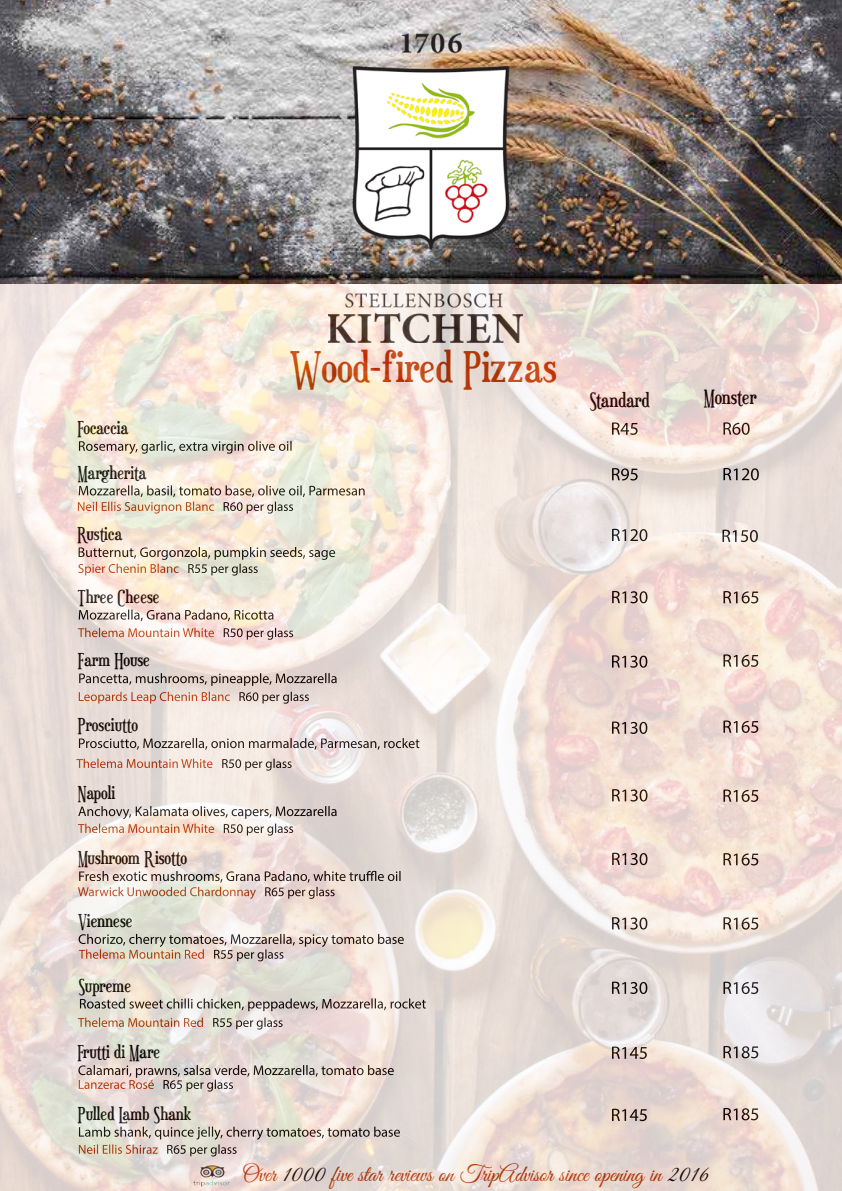
<style>
.page{position:relative;width:842px;height:1191px;background:#fff}
.page>*{position:absolute;margin:0;border:0;box-sizing:border-box;transform-origin:0 0}
.t1{font:45px "Euphorigenic";color:#c03500}
.t2{font:23px "Great Vibes";color:#bb3400}
.t3{font:21px "Euphorigenic";color:#000}
.t4{font:19px "Euphorigenic";color:#000}
.s1{color:#000}
</style>
<div class="page">
<img style="left:0;top:0;width:842px;height:280px">
<img style="left:322px;top:34px;width:212px;height:216px">
<img style="left:0;top:280px;width:842px;height:911px">
<p class="t4" style="left:78px;top:418px;width:52px">Focaccia</p>
<p class="t4" style="left:78px;top:463px;width:70px">Margherita</p>
<p class="t4" style="left:78px;top:524px;width:46px">Rustica</p>
<p class="t4" style="left:78px;top:587px;width:83px">Three Cheese</p>
<p class="t4" style="left:78px;top:650px;width:73px">Farm House</p>
<p class="t4" style="left:78px;top:715px;width:62px">Prosciutto</p>
<p class="t4" style="left:78px;top:783px;width:39px">Napoli</p>
<p class="t4" style="left:78px;top:848px;width:111px">Mushroom Risotto</p>
<p class="t4" style="left:78px;top:911px;width:56px">Viennese</p>
<p class="t4" style="left:79px;top:976px;width:54px">Supreme</p>
<p class="t4" style="left:78px;top:1042px;width:84px">Frutti di Mare</p>
<p class="t4" style="left:78px;top:1104px;width:115px">Pulled Lamb Shank</p>
<h1 class="t1" style="left:290px;top:344px;width:268px">Wood-fired Pizzas</h1>
<p class="t3" style="left:590px;top:389px;width:62px">Standard</p>
<p class="t3" style="left:704px;top:387px;width:54px">Monster</p>
<p class="t2" style="left:242px;top:1161px;width:468px">Over <span class="s1">1000</span> five star reviews on TripAdvisor since opening in <span class="s1">2016</span></p>
</div>
